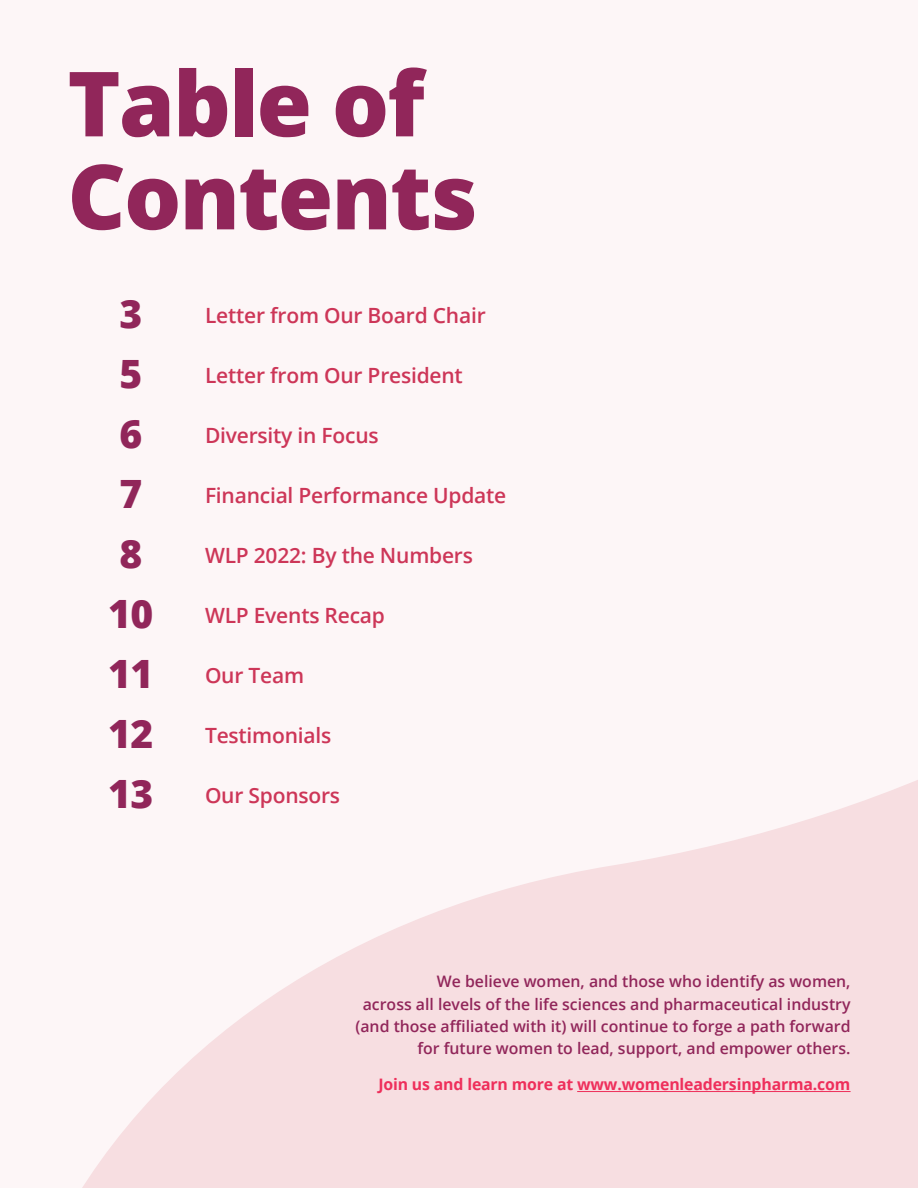
<style>
.page{position:relative;width:918px;height:1188px;background:#fdf6f7}
.page>*{position:absolute;margin:0;border:0;box-sizing:border-box;transform-origin:0 0}
.t1{font:800 90px/93px "Open Sans";letter-spacing:-.02em;color:#91265a}
.t2{font:800 39px "Open Sans";letter-spacing:-.01em;color:#91265a}
.t3{font:600 21px "Open Sans";letter-spacing:-.01em;color:#cd3658}
.t4{font:600 15.9px/22.2px "Open Sans";color:#91265a;text-align:right}
.t5{font:700 15.9px "Open Sans";letter-spacing:-.01em;color:#ee2f5b}
</style>
<div class="page">
<svg style="left:82px;top:780px;width:836px;height:408px;fill:#f7dee1"></svg>
<hr style="left:577px;top:1091px;width:274px;height:1px;background:#ee2f5b">
<p class="t1" style="left:68px;top:52px;width:412px">Table of<br>Contents</p>
<p class="t2" style="left:119px;top:284px;width:24px">3</p>
<p class="t2" style="left:119px;top:344px;width:24px">5</p>
<p class="t2" style="left:119px;top:404px;width:24px">6</p>
<p class="t2" style="left:119px;top:464px;width:24px">7</p>
<p class="t2" style="left:119px;top:524px;width:24px">8</p>
<p class="t2" style="left:108px;top:584px;width:47px">10</p>
<p class="t2" style="left:108px;top:644px;width:47px">11</p>
<p class="t2" style="left:108px;top:704px;width:47px">12</p>
<p class="t2" style="left:108px;top:764px;width:47px">13</p>
<p class="t3" style="left:205px;top:301px;width:282px">Letter from Our Board Chair</p>
<p class="t3" style="left:205px;top:361px;width:259px">Letter from Our President</p>
<p class="t3" style="left:205px;top:421px;width:175px">Diversity in Focus</p>
<p class="t3" style="left:205px;top:481px;width:303px">Financial Performance Update</p>
<p class="t3" style="left:205px;top:541px;width:270px">WLP 2022: By the Numbers</p>
<p class="t3" style="left:205px;top:601px;width:181px">WLP Events Recap</p>
<p class="t3" style="left:205px;top:661px;width:101px">Our Team</p>
<p class="t3" style="left:205px;top:721px;width:128px">Testimonials</p>
<p class="t3" style="left:205px;top:781px;width:137px">Our Sponsors</p>
<p class="t4" style="left:355px;top:970px;width:497px">We believe women, and those who identify as women,<br>across all levels of the life sciences and pharmaceutical industry (and those affiliated with it) will continue to forge a path forward for future women to lead, support, and empower others.</p>
<p class="t5" style="left:378px;top:1073px;width:474px">Join us and learn more at www.womenleadersinpharma.com</p>
</div>
